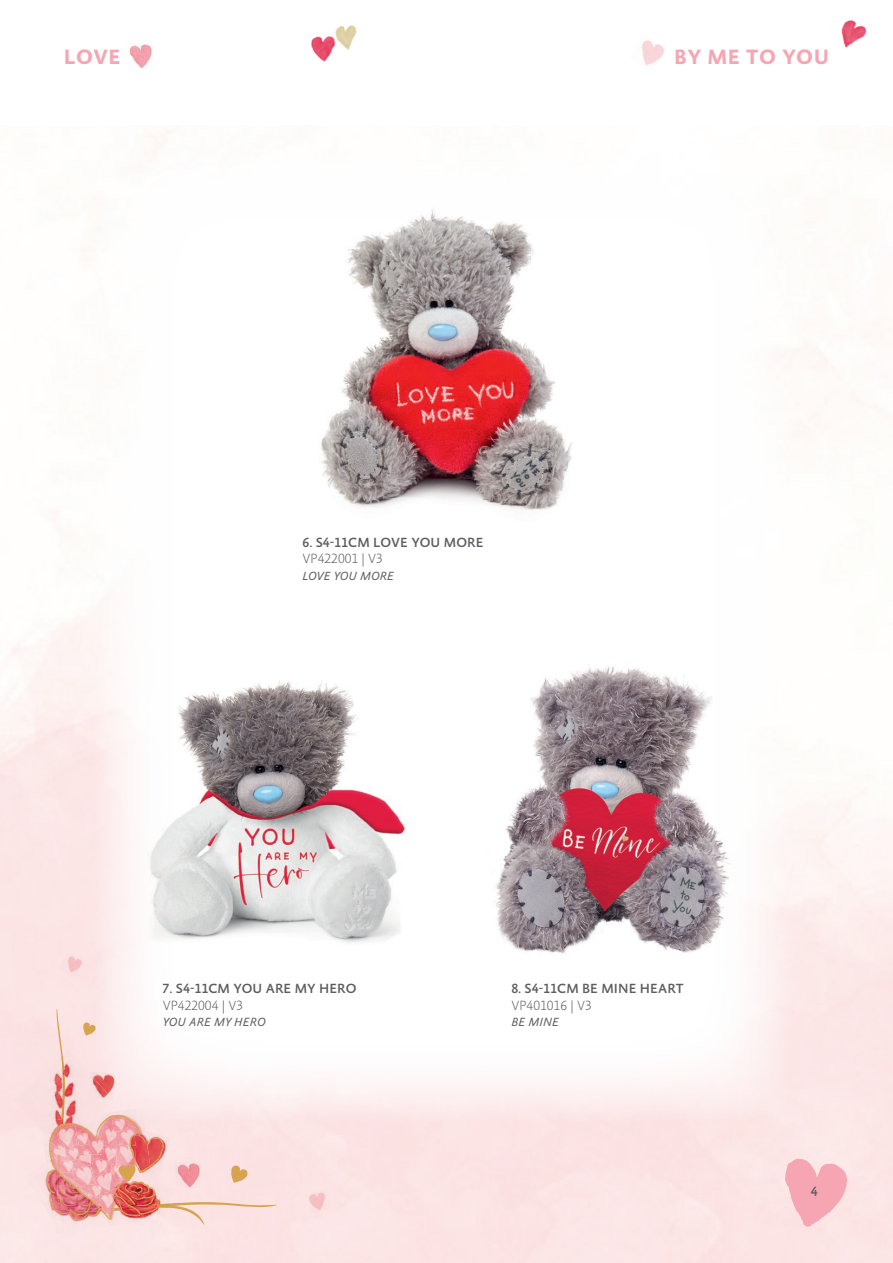
<style>
.page{position:relative;width:893px;height:1263px;background:#fff}
.page>*{position:absolute;margin:0;border:0;box-sizing:border-box;transform-origin:0 0}
.t1{font:700 21px "Absara Sans OT";letter-spacing:.03em;color:#f5a6b2}
.t2{font:500 13.5px "Absara Sans OT";letter-spacing:.01em;color:#5c5d62}
.t3{font:100 13.5px "Absara Sans OT";color:#5c5d62}
.t4{font:italic 12px "Absara Sans OT";letter-spacing:.01em;color:#5c5d62}
</style>
<div class="page">
<img style="left:60px;top:952px;width:23px;height:24px">
<img style="left:307px;top:1189px;width:25px;height:25px">
<img style="left:11px;top:983px;width:181px;height:269px">
<svg style="left:55px;top:1009px;width:222px;height:224px"></svg>
<svg style="left:785px;top:1158px;width:62px;height:69px;background:#f7bcc3"></svg>
<img style="left:642px;top:40px;width:22px;height:26px">
<img style="left:129px;top:44px;width:23px;height:24px">
<img style="left:335px;top:25px;width:22px;height:25px">
<img style="left:841px;top:20px;width:26px;height:29px">
<img style="left:311px;top:32px;width:31px;height:30px">
<img style="left:117px;top:680px;width:288px;height:288px">
<img style="left:321px;top:209px;width:251px;height:301px">
<img style="left:496px;top:666px;width:271px;height:302px">
<h1 class="t1" style="left:64px;top:46px;width:58px">LOVE</h1>
<h1 class="t1" style="left:674px;top:46px;width:157px">BY ME TO YOU</h1>
<p class="t2" style="left:302px;top:535px;width:182px">6. S4-11CM LOVE YOU MORE</p>
<p class="t3" style="left:302px;top:552px;width:82px">VP422001 | V3</p>
<p class="t4" style="left:302px;top:570px;width:93px">LOVE YOU MORE</p>
<p class="t2" style="left:163px;top:982px;width:195px">7. S4-11CM YOU ARE MY HERO</p>
<p class="t3" style="left:163px;top:998px;width:82px">VP422004 | V3</p>
<p class="t4" style="left:163px;top:1016px;width:105px">YOU ARE MY HERO</p>
<p class="t2" style="left:511px;top:982px;width:174px">8. S4-11CM BE MINE HEART</p>
<p class="t3" style="left:511px;top:998px;width:82px">VP401016 | V3</p>
<p class="t4" style="left:511px;top:1016px;width:49px">BE MINE</p>
<p class="t2" style="left:811px;top:1184px;width:8px">4</p>
</div>
